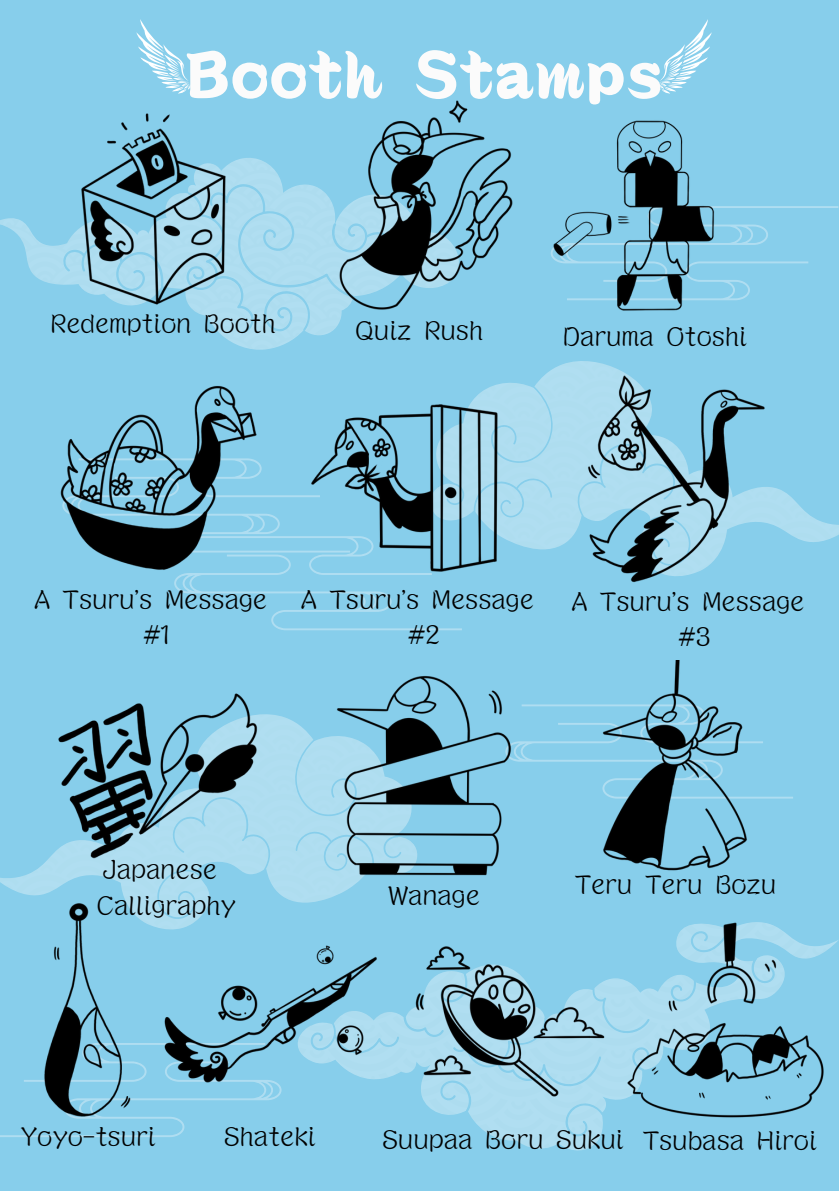
<style>
.page{position:relative;width:839px;height:1191px;background:#fff}
.page>*{position:absolute;margin:0;border:0;box-sizing:border-box;transform-origin:0 0}
.t1{font:62px "Seibi Ohkido Ultra Bold";color:#fbfbfb}
.t2{font:25.6px "Seibi Shiba Medium";color:#000}
.t3{font:25.2px "Seibi Shiba Medium";color:#000}
</style>
<div class="page">
<div style="left:0;top:0;width:838px;height:1191px;background:#87ceeb"></div>
<svg style="left:383px;top:978px;width:233px;height:172px"></svg>
<svg style="left:0;top:162px;width:341px;height:188px"></svg>
<svg style="left:524px;top:361px;width:314px;height:189px"></svg>
<svg style="left:0;top:714px;width:346px;height:194px"></svg>
<svg style="left:536px;top:704px;width:257px;height:95px"></svg>
<svg style="left:176px;top:495px;width:286px;height:135px"></svg>
<svg style="left:755px;top:206px;width:83px;height:58px"></svg>
<svg style="left:0;top:1135px;width:178px;height:2px"></svg>
<svg style="left:657px;top:19px;width:54px;height:75px"></svg>
<svg style="left:136px;top:19px;width:55px;height:75px"></svg>
<img style="left:550px;top:120px;width:205px;height:191px">
<img style="left:0;top:897px;width:192px;height:222px">
<img style="left:616px;top:922px;width:222px;height:196px">
<img style="left:60px;top:386px;width:206px;height:202px">
<img style="left:299px;top:383px;width:225px;height:217px">
<img style="left:558px;top:368px;width:222px;height:215px">
<img style="left:311px;top:676px;width:225px;height:214px">
<img style="left:156px;top:908px;width:227px;height:227px">
<img style="left:391px;top:946px;width:223px;height:186px">
<img style="left:45px;top:693px;width:225px;height:195px">
<img style="left:558px;top:660px;width:222px;height:211px">
<img style="left:308px;top:100px;width:205px;height:217px">
<img style="left:34px;top:113px;width:231px;height:212px">
<p class="t1" style="left:185px;top:43px;width:479px">Booth Stamps</p>
<p class="t3" style="left:51px;top:311px;width:226px">Redemption Booth</p>
<p class="t2" style="left:355px;top:317px;width:129px">Quiz Rush</p>
<p class="t2" style="left:562px;top:324px;width:186px">Daruma Otoshi</p>
<p class="t2" style="left:34px;top:586px;width:234px">A Tsuru’s Message</p>
<p class="t2" style="left:143px;top:622px;width:30px">#1</p>
<p class="t2" style="left:301px;top:586px;width:234px">A Tsuru’s Message</p>
<p class="t2" style="left:408px;top:622px;width:33px">#2</p>
<p class="t2" style="left:571px;top:588px;width:234px">A Tsuru’s Message</p>
<p class="t2" style="left:678px;top:623px;width:34px">#3</p>
<p class="t2" style="left:103px;top:857px;width:116px">Japanese</p>
<p class="t2" style="left:97px;top:892px;width:141px">Calligraphy</p>
<p class="t2" style="left:387px;top:882px;width:94px">Wanage</p>
<p class="t2" style="left:574px;top:871px;width:203px">Teru Teru Bozu</p>
<p class="t2" style="left:224px;top:1124px;width:93px">Shateki</p>
<p class="t2" style="left:382px;top:1126px;width:243px">Suupaa Boru Sukui</p>
<p class="t2" style="left:20px;top:1124px;width:137px">Yoyo-tsuri</p>
<h1 class="t2" style="left:642px;top:1128px;width:176px">Tsubasa Hiroi</h1>
</div>
